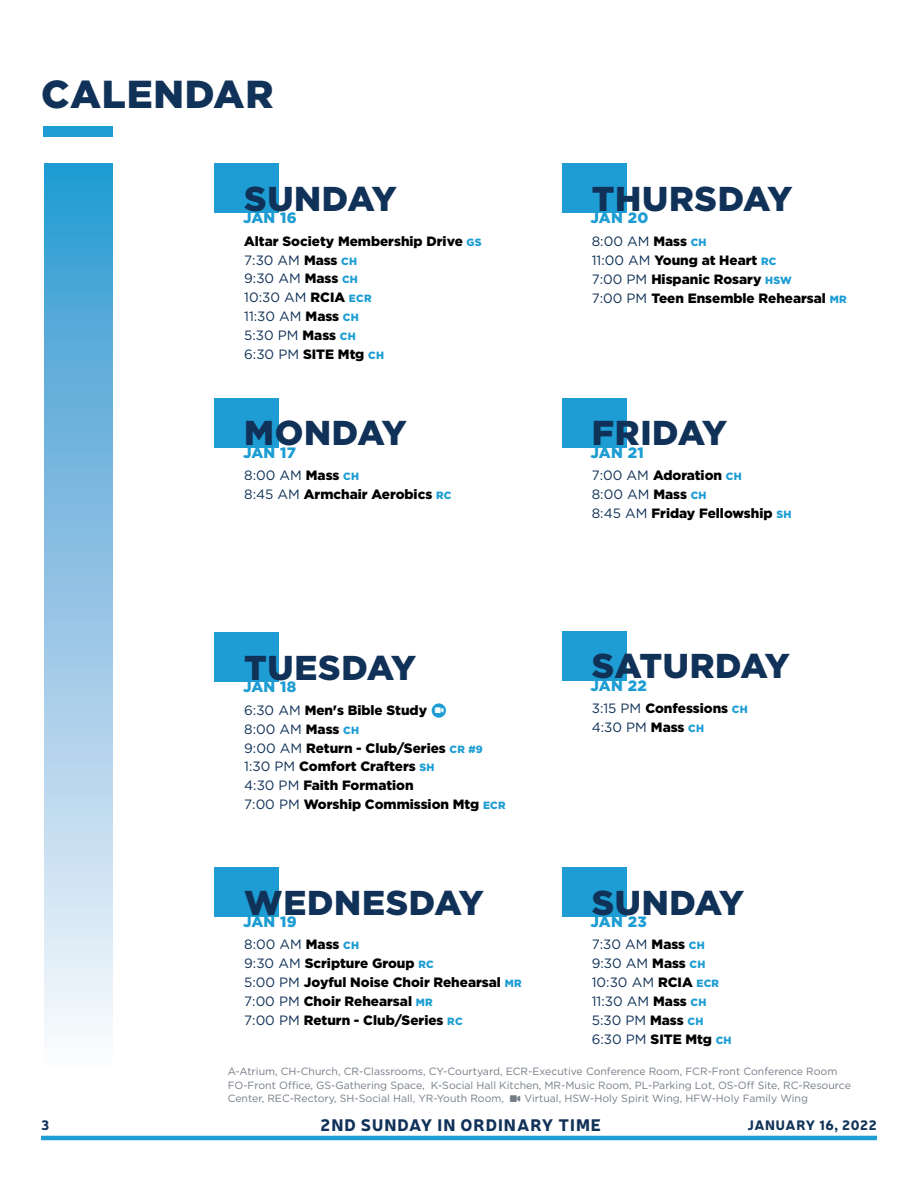
<style>
.page{position:relative;width:918px;height:1188px;background:#fff}
.page>*{position:absolute;margin:0;border:0;box-sizing:border-box;transform-origin:0 0}
.t1{font:900 39px "Gotham";letter-spacing:.02em;color:#113258}
.Calendar_-Day_Title{font:900 34.5px "Gotham";letter-spacing:.02em;color:#113258}
.t2{font:900 16.5px "Neris";letter-spacing:.06em;color:#113258}
.t3{font:900 15px "Gotham";letter-spacing:.02em;color:#1d9dd3}
.Calendar-Title{font:900 13.5px "Gotham";color:#000}
.Calendar-Title-2{font:13.5px "Gotham";color:#113258}
.t4{font:900 13.5px "Neris";letter-spacing:.05em;color:#113258}
.t5{font:10.5px/13.5px "Gotham";color:#757d88}
.s1{font-size:10.5px;color:#1d9dd3}
.s2{font-weight:900;color:#000}
.s3{font-weight:900;font-size:10.5px;color:#1d9dd3}
.s4{font-weight:400;color:#113258}
</style>
<div class="page">
<hr style="left:41px;top:1136px;width:836px;height:4px;background:#1d9dd3">
<div style="left:43px;top:126px;width:70px;height:11px;background:#1d9dd3"></div>
<div style="left:214px;top:163px;width:65px;height:50px;background:#1d9dd3"></div>
<div style="left:562px;top:163px;width:65px;height:50px;background:#1d9dd3"></div>
<div style="left:214px;top:398px;width:65px;height:49px;background:#1d9dd3"></div>
<div style="left:562px;top:398px;width:65px;height:49px;background:#1d9dd3"></div>
<div style="left:214px;top:632px;width:65px;height:50px;background:#1d9dd3"></div>
<div style="left:562px;top:631px;width:65px;height:49px;background:#1d9dd3"></div>
<div style="left:214px;top:867px;width:65px;height:49px;background:#1d9dd3"></div>
<div style="left:562px;top:867px;width:65px;height:49px;background:#1d9dd3"></div>
<div style="left:44px;top:163px;width:69px;height:906px;background:linear-gradient(to bottom,#2b97d1,#fff8fc)"></div>
<div style="left:432px;top:703px;width:14px;height:15px;background:#1d9dd3;border-radius:50%"></div>
<p class="t1" style="left:41px;top:68px;width:234px">CALENDAR</p>
<p class="Calendar_-Day_Title" style="left:244px;top:175px;width:154px">SUNDAY</p>
<p class="Calendar-Title" style="left:244px;top:232px;width:239px">Altar Society Membership Drive <span class="s1">GS</span></p>
<p class="Calendar-Title-2" style="left:244px;top:251px;width:115px">7:30 AM <span class="s2">Mass</span> <span class="s3">CH</span></p>
<p class="Calendar-Title-2" style="left:244px;top:270px;width:115px">9:30 AM <span class="s2">Mass</span> <span class="s3">CH</span></p>
<p class="Calendar-Title-2" style="left:244px;top:289px;width:129px">10:30 AM <span class="s2">RCIA</span> <span class="s3">ECR</span></p>
<p class="Calendar-Title-2" style="left:244px;top:308px;width:116px">11:30 AM <span class="s2">Mass</span> <span class="s3">CH</span></p>
<p class="Calendar-Title-2" style="left:244px;top:327px;width:113px">5:30 PM <span class="s2">Mass</span> <span class="s3">CH</span></p>
<p class="Calendar-Title" style="left:244px;top:345px;width:141px"><span class="s4">6:30 PM</span> SITE Mtg <span class="s1">CH</span></p>
<p class="t3" style="left:243px;top:208px;width:55px">JAN 16</p>
<p class="Calendar_-Day_Title" style="left:244px;top:409px;width:164px">MONDAY</p>
<p class="Calendar-Title-2" style="left:244px;top:467px;width:116px">8:00 AM <span class="s2">Mass</span> <span class="s3">CH</span></p>
<p class="Calendar-Title" style="left:244px;top:485px;width:209px"><span class="s4">8:45 AM</span> Armchair Aerobics <span class="s1">RC</span></p>
<p class="t3" style="left:243px;top:442px;width:54px">JAN 17</p>
<p class="Calendar_-Day_Title" style="left:244px;top:644px;width:173px">TUESDAY</p>
<p class="Calendar-Title" style="left:244px;top:701px;width:184px"><span class="s4">6:30 AM</span> Men's Bible Study</p>
<p class="Calendar-Title-2" style="left:244px;top:720px;width:116px">8:00 AM <span class="s2">Mass</span> <span class="s3">CH</span></p>
<p class="Calendar-Title" style="left:244px;top:738px;width:240px"><span class="s4">9:00 AM</span> Return - Club/Series <span class="s1">CR #9</span></p>
<p class="Calendar-Title" style="left:244px;top:757px;width:192px"><span class="s4">1:30 PM</span> Comfort Crafters <span class="s1">SH</span></p>
<p class="Calendar-Title" style="left:244px;top:776px;width:171px"><span class="s4">4:30 PM</span> Faith Formation</p>
<p class="Calendar-Title" style="left:244px;top:795px;width:263px"><span class="s4">7:00 PM</span> Worship Commission Mtg <span class="s1">ECR</span></p>
<p class="t3" style="left:243px;top:677px;width:55px">JAN 18</p>
<p class="Calendar_-Day_Title" style="left:592px;top:175px;width:202px">THURSDAY</p>
<p class="Calendar-Title-2" style="left:592px;top:233px;width:116px">8:00 AM <span class="s2">Mass</span> <span class="s3">CH</span></p>
<p class="Calendar-Title" style="left:592px;top:251px;width:186px"><span class="s4">11:00 AM</span> Young at Heart <span class="s1">RC</span></p>
<p class="Calendar-Title" style="left:592px;top:270px;width:202px"><span class="s4">7:00 PM</span> Hispanic Rosary <span class="s1">HSW</span></p>
<p class="Calendar-Title" style="left:592px;top:289px;width:256px"><span class="s4">7:00 PM</span> Teen Ensemble Rehearsal <span class="s1">MR</span></p>
<p class="t3" style="left:591px;top:208px;width:59px">JAN 20</p>
<p class="Calendar_-Day_Title" style="left:592px;top:409px;width:137px">FRIDAY</p>
<p class="Calendar-Title" style="left:592px;top:466px;width:151px"><span class="s4">7:00 AM</span> Adoration <span class="s1">CH</span></p>
<p class="Calendar-Title-2" style="left:592px;top:486px;width:116px">8:00 AM <span class="s2">Mass</span> <span class="s3">CH</span></p>
<p class="Calendar-Title" style="left:592px;top:504px;width:201px"><span class="s4">8:45 AM</span> Friday Fellowship <span class="s1">SH</span></p>
<p class="t3" style="left:591px;top:442px;width:55px">JAN 21</p>
<p class="Calendar_-Day_Title" style="left:592px;top:642px;width:200px">SATURDAY</p>
<p class="Calendar-Title" style="left:592px;top:699px;width:158px"><span class="s4">3:15 PM</span> Confessions <span class="s1">CH</span></p>
<p class="Calendar-Title-2" style="left:592px;top:719px;width:114px">4:30 PM <span class="s2">Mass</span> <span class="s3">CH</span></p>
<p class="t3" style="left:591px;top:675px;width:58px">JAN 22</p>
<p class="Calendar_-Day_Title" style="left:592px;top:879px;width:154px">SUNDAY</p>
<p class="Calendar-Title-2" style="left:592px;top:936px;width:115px">7:30 AM <span class="s2">Mass</span> <span class="s3">CH</span></p>
<p class="Calendar-Title-2" style="left:592px;top:955px;width:115px">9:30 AM <span class="s2">Mass</span> <span class="s3">CH</span></p>
<p class="Calendar-Title-2" style="left:592px;top:974px;width:129px">10:30 AM <span class="s2">RCIA</span> <span class="s3">ECR</span></p>
<p class="Calendar-Title-2" style="left:592px;top:993px;width:116px">11:30 AM <span class="s2">Mass</span> <span class="s3">CH</span></p>
<p class="Calendar-Title-2" style="left:592px;top:1011px;width:113px">5:30 PM <span class="s2">Mass</span> <span class="s3">CH</span></p>
<p class="Calendar-Title" style="left:592px;top:1030px;width:141px"><span class="s4">6:30 PM</span> SITE Mtg <span class="s1">CH</span></p>
<p class="t5" style="left:228px;top:1064px;width:625px">A-Atrium, CH-Church, CR-Classrooms, CY-Courtyard, ECR-Executive Conference Room, FCR-Front Conference Room<br>FO-Front Office, GS-Gathering Space, K-Social Hall Kitchen, MR-Music Room, PL-Parking Lot, OS-Off Site, RC-Resource<br>Center, REC-Rectory, SH-Social Hall, YR-Youth Room,</p>
<p class="Calendar_-Day_Title" style="left:244px;top:879px;width:241px">WEDNESDAY</p>
<p class="Calendar-Title-2" style="left:244px;top:936px;width:116px">8:00 AM <span class="s2">Mass</span> <span class="s3">CH</span></p>
<p class="Calendar-Title" style="left:244px;top:954px;width:191px"><span class="s4">9:30 AM</span> Scripture Group <span class="s1">RC</span></p>
<p class="Calendar-Title" style="left:244px;top:973px;width:279px"><span class="s4">5:00 PM</span> Joyful Noise Choir Rehearsal <span class="s1">MR</span></p>
<p class="Calendar-Title" style="left:244px;top:992px;width:190px"><span class="s4">7:00 PM</span> Choir Rehearsal <span class="s1">MR</span></p>
<p class="Calendar-Title" style="left:244px;top:1011px;width:220px"><span class="s4">7:00 PM</span> Return - Club/Series <span class="s1">RC</span></p>
<p class="t3" style="left:243px;top:911px;width:55px">JAN 19</p>
<p class="t3" style="left:591px;top:911px;width:58px">JAN 23</p>
<p class="t5" style="left:525px;top:1091px;width:285px">Virtual, HSW-Holy Spirit Wing, HFW-Holy Family Wing</p>
<p class="t4" style="left:41px;top:1115px;width:10px">3</p>
<p class="t2" style="left:321px;top:1113px;width:282px">2ND SUNDAY IN ORDINARY TIME</p>
<p class="t4" style="left:747px;top:1115px;width:131px">JANUARY 16, 2022</p>
</div>
